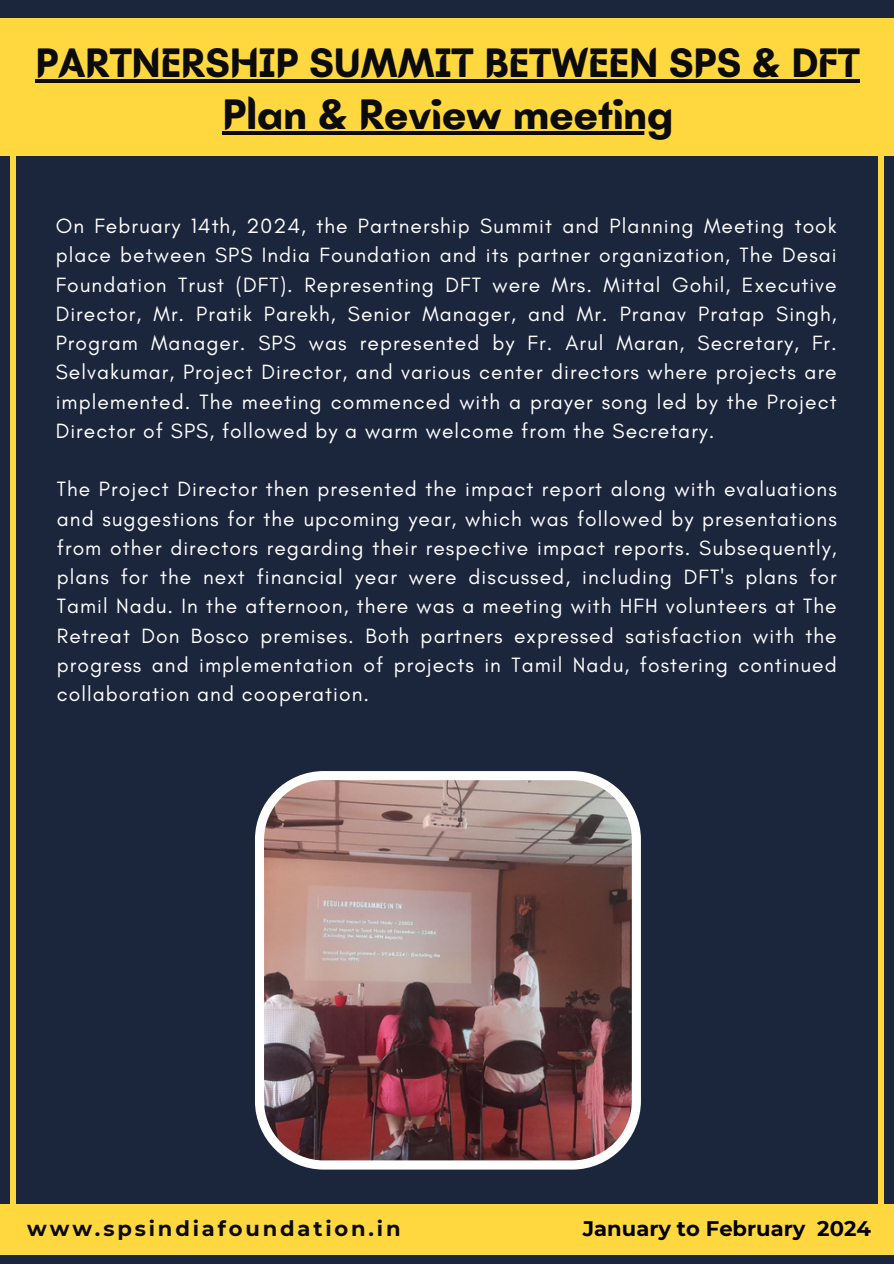
<style>
.page{position:relative;width:894px;height:1264px;background:#fff}
.page>*{position:absolute;margin:0;border:0;box-sizing:border-box;transform-origin:0 0}
.t1{font:700 43.5px "Batangas";color:#0b0b0b}
.t2{font:700 42px "Batangas";color:#0b0b0b}
.t3{font:21px/29.2px "Glacial Indifference";letter-spacing:.05em;color:#fff;text-align:justify}
.t4{font:700 21px "Montserrat";letter-spacing:.135em;color:#0b0b0b}
.t5{font:700 21px "Montserrat";color:#000}
</style>
<div class="page">
<div style="left:0;top:0;width:893px;height:1263px;background:#1b253c"></div>
<div style="left:0;top:1204px;width:893px;height:50px;background:#ffd840"></div>
<div style="left:10px;top:43px;width:6px;height:1161px;background:#ffd840"></div>
<div style="left:877px;top:43px;width:6px;height:1161px;background:#ffd840"></div>
<div style="left:0;top:18px;width:893px;height:137px;background:#ffd840"></div>
<img style="left:255px;top:771px;width:385px;height:398px">
<hr style="left:36px;top:79px;width:823px;height:4px;background:#0b0b0b">
<hr style="left:223px;top:131px;width:450px;height:3px;background:#0b0b0b">
<h2 class="t2" style="left:36px;top:38px;width:825px">PARTNERSHIP SUMMIT BETWEEN SPS &amp; DFT</h2>
<h2 class="t1" style="left:223px;top:88px;width:452px">Plan &amp; Review meeting</h2>
<p class="t3" style="left:56px;top:211px;width:782px">On February 14th, 2024, the Partnership Summit and Planning Meeting took place between SPS India Foundation and its partner organization, The Desai Foundation Trust (DFT). Representing DFT were Mrs. Mittal Gohil, Executive Director, Mr. Pratik Parekh, Senior Manager, and Mr. Pranav Pratap Singh, Program Manager. SPS was represented by Fr. Arul Maran, Secretary, Fr.<br>Selvakumar, Project Director, and various center directors where projects are implemented. The meeting commenced with a prayer song led by the Project Director of SPS, followed by a warm welcome from the Secretary.</p>
<p class="t3" style="left:57px;top:474px;width:781px">The Project Director then presented the impact report along with evaluations and suggestions for the upcoming year, which was followed by presentations from other directors regarding their respective impact reports. Subsequently, plans for the next financial year were discussed, including DFT's plans for Tamil Nadu. In the afternoon, there was a meeting with HFH volunteers at The Retreat Don Bosco premises. Both partners expressed satisfaction with the progress and implementation of projects in Tamil Nadu, fostering continued collaboration and cooperation.</p>
<p class="t4" style="left:27px;top:1215px;width:375px">www.spsindiafoundation.in</p>
<p class="t5" style="left:582px;top:1215px;width:289px">January to February 2024</p>
</div>
